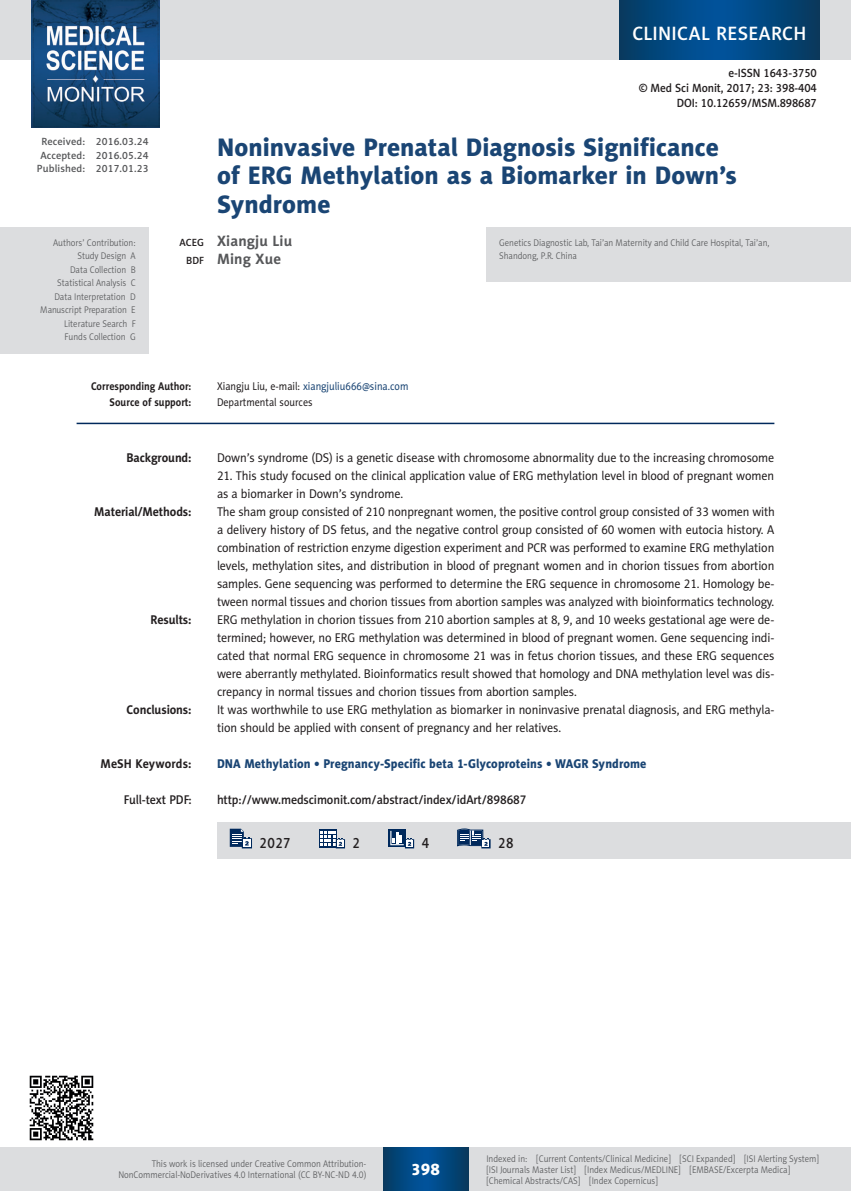
<style>
.page{position:relative;width:851px;height:1191px;background:#fff}
.page>*{position:absolute;margin:0;border:0;box-sizing:border-box;transform-origin:0 0}
.MSM_Tytul{font:25.5px/28.5px "Naomi Sans EFN Heavy";color:#1a4574}
.t1{font:19.5px "Naomi Sans EFN Medium";letter-spacing:.015em;color:#fff}
.t2{font:16.5px "Naomi Sans EFN Heavy";color:#fff}
.MSM_Autorzy{font:700 15px "Naomi Sans EFN";letter-spacing:.01em;color:#57585a}
.MSM_dane{font:15px "Naomi Sans EFN Medium";letter-spacing:.03em;color:#231f20;scale:.9 1}
.MSM_Summary_body{font:12.75px/18px "Naomi Sans EFN";letter-spacing:-.01em;color:#231f20;scale:.95 1}
.MSM_full_text_pdf{font:12.75px "Naomi Sans EFN Medium";letter-spacing:-.01em;color:#231f20;scale:.95 1}
.MSM_keywords{font:12.75px "Naomi Sans EFN Heavy";letter-spacing:.005em;color:#1a4574;scale:.95 1}
.MSM_Summary_body-2{font:700 12.75px "Naomi Sans EFN";letter-spacing:-.01em;color:#231f20;scale:.95 1}
.MSM_keywords-2{font:700 12.75px "Naomi Sans EFN";letter-spacing:.005em;color:#231f20;scale:.95 1}
.MSM_full_text_pdf-2{font:12px "Naomi Sans EFN Medium";letter-spacing:-.01em;color:#231f20;scale:.95 1}
.MSM_Adres{font:11.25px "Naomi Sans EFN";color:#1a4574;scale:.9 1}
.MSM_Adres-2{font:700 11.25px "Naomi Sans EFN";color:#231f20;scale:.9 1}
.MSM_Support{font:11.25px "Naomi Sans EFN";color:#231f20;scale:.9 1}
.MSM_Support-2{font:700 11.25px "Naomi Sans EFN";color:#231f20;scale:.9 1}
.t3{font:10.5px "Naomi Sans EFN Medium";letter-spacing:.01em;color:#57585a}
.MSM_pagina_sygnatura{font:9.75px/11.2px "Naomi Sans EFN Light";color:#57585a;scale:.9 1}
.MSM_Afiliacja{font:9.75px/13.5px "Naomi Sans EFN Light";color:#57585a;scale:.9 1}
.s1{font-family:"Naomi Sans EFN Medium";font-weight:400;font-size:10.5px;color:#231f20}
.s2{color:#231f20}
</style>
<div class="page">
<div style="left:217px;top:822px;width:633px;height:36px;background:#dcdddf"></div>
<svg style="left:230px;top:828px;width:22px;height:20px"></svg>
<div style="left:319px;top:829px;width:17px;height:18px;background:#00295c"></div>
<svg style="left:320px;top:830px;width:25px;height:18px"></svg>
<div style="left:388px;top:829px;width:18px;height:18px;background:#00295c"></div>
<svg style="left:390px;top:831px;width:24px;height:17px"></svg>
<svg style="left:457px;top:828px;width:33px;height:20px"></svg>
<hr style="left:77px;top:423px;width:697px;height:1px;background:#00295c">
<div style="left:0;top:228px;width:148px;height:126px;background:#dcdddf"></div>
<div style="left:486px;top:228px;width:364px;height:54px;background:#dcdddf"></div>
<img style="left:29px;top:1075px;width:65px;height:66px">
<hr style="left:850px;top:0;width:1px;height:60px;background:#dcdddf">
<div style="left:0;top:1148px;width:850px;height:43px;background:#dcdddf"></div>
<svg style="left:383px;top:1147px;width:85px;height:43px;background:#02477e"></svg>
<div style="left:0;top:0;width:850px;height:60px;background:#dcdddf"></div>
<svg style="left:619px;top:0;width:200px;height:60px;background:#02477e"></svg>
<img style="left:32px;top:0;width:127px;height:128px">
<h2 class="t1" style="left:632px;top:22px;width:175px">CLINICAL RESEARCH</h2>
<p class="t3" style="left:41px;top:136px;width:109px">Received: 2016.03.24</p>
<p class="t3" style="left:40px;top:149px;width:110px">Accepted: 2016.05.24</p>
<p class="t3" style="left:37px;top:163px;width:113px">Published: 2017.01.23</p>
<p class="MSM_pagina_sygnatura" style="left:53px;top:237px;width:93px">Authors’ Contribution:</p>
<p class="MSM_pagina_sygnatura" style="left:77px;top:250px;width:66px">Study Design A</p>
<p class="MSM_pagina_sygnatura" style="left:70px;top:264px;width:74px">Data Collection B</p>
<p class="MSM_pagina_sygnatura" style="left:57px;top:277px;width:89px">Statistical Analysis C</p>
<p class="MSM_pagina_sygnatura" style="left:54px;top:291px;width:92px">Data Interpretation D</p>
<p class="MSM_pagina_sygnatura" style="left:40px;top:304px;width:107px">Manuscript Preparation E</p>
<p class="MSM_pagina_sygnatura" style="left:64px;top:318px;width:81px">Literature Search F</p>
<p class="MSM_pagina_sygnatura" style="left:65px;top:331px;width:80px">Funds Collection G</p>
<p class="MSM_full_text_pdf-2" style="left:728px;top:66px;width:95px">e-ISSN 1643-3750</p>
<p class="MSM_full_text_pdf-2" style="left:638px;top:81px;width:189px">© Med Sci Monit, 2017; 23: 398-404</p>
<p class="MSM_full_text_pdf-2" style="left:676px;top:96px;width:149px">DOI: 10.12659/MSM.898687</p>
<p class="MSM_Tytul" style="left:217px;top:132px;width:521px">Noninvasive Prenatal Diagnosis Significance of ERG Methylation as a Biomarker in Down’s<br>Syndrome</p>
<p class="MSM_Autorzy" style="left:179px;top:232px;width:114px"><span class="s1">ACEG</span> Xiangju Liu</p>
<p class="MSM_Autorzy" style="left:186px;top:250px;width:97px"><span class="s1">BDF</span> Ming Xue</p>
<p class="MSM_Afiliacja" style="left:499px;top:236px;width:302px">Genetics Diagnostic Lab, Tai’an Maternity and Child Care Hospital, Tai’an,<br>Shandong, P.R. China</p>
<p class="MSM_Adres-2" style="left:91px;top:379px;width:113px">Corresponding Author:</p>
<p class="MSM_Adres" style="left:217px;top:379px;width:214px"><span class="s2">Xiangju Liu, e-mail:</span> xiangjuliu666@sina.com</p>
<p class="MSM_Support-2" style="left:110px;top:395px;width:92px">Source of support:</p>
<p class="MSM_Support" style="left:217px;top:395px;width:108px">Departmental sources</p>
<p class="MSM_Summary_body-2" style="left:126px;top:450px;width:70px">Background:</p>
<p class="MSM_Summary_body" style="left:217px;top:449px;width:588px">Down’s syndrome (DS) is a genetic disease with chromosome abnormality due to the increasing chromosome</p>
<p class="MSM_Summary_body" style="left:217px;top:467px;width:588px">21. This study focused on the clinical application value of ERG methylation level in blood of pregnant women as a biomarker in Down’s syndrome.</p>
<p class="MSM_Summary_body-2" style="left:94px;top:504px;width:104px">Material/Methods:</p>
<p class="MSM_Summary_body" style="left:217px;top:503px;width:588px;text-align:justify">The sham group consisted of 210 nonpregnant women, the positive control group consisted of 33 women with a delivery history of DS fetus, and the negative control group consisted of 60 women with eutocia history. A combination of restriction enzyme digestion experiment and PCR was performed to examine ERG methylation levels, methylation sites, and distribution in blood of pregnant women and in chorion tissues from abortion samples. Gene sequencing was performed to determine the ERG sequence in chromosome 21. Homology be&shy;tween normal tissues and chorion tissues from abortion samples was analyzed with bioinformatics technology.</p>
<p class="MSM_Summary_body-2" style="left:150px;top:612px;width:45px">Results:</p>
<p class="MSM_Summary_body" style="left:217px;top:611px;width:588px;text-align:justify">ERG methylation in chorion tissues from 210 abortion samples at 8, 9, and 10 weeks gestational age were de&shy;termined; however, no ERG methylation was determined in blood of pregnant women. Gene sequencing indi&shy;cated that normal ERG sequence in chromosome 21 was in fetus chorion tissues, and these ERG sequences were aberrantly methylated. Bioinformatics result showed that homology and DNA methylation level was dis&shy;crepancy in normal tissues and chorion tissues from abortion samples.</p>
<p class="MSM_Summary_body-2" style="left:127px;top:702px;width:70px">Conclusions:</p>
<p class="MSM_Summary_body" style="left:217px;top:701px;width:588px">It was worthwhile to use ERG methylation as biomarker in noninvasive prenatal diagnosis, and ERG methyla&shy;tion should be applied with consent of pregnancy and her relatives.</p>
<p class="MSM_keywords-2" style="left:100px;top:756px;width:97px">MeSH Keywords:</p>
<p class="MSM_keywords" style="left:217px;top:756px;width:453px">DNA Methylation • Pregnancy-Specific beta 1-Glycoproteins • WAGR Syndrome</p>
<p class="MSM_full_text_pdf" style="left:124px;top:792px;width:73px">Full-text PDF:</p>
<p class="MSM_full_text_pdf" style="left:217px;top:792px;width:327px">http://www.medscimonit.com/abstract/index/idArt/898687</p>
<p class="MSM_dane" style="left:259px;top:834px;width:36px">2027</p>
<p class="MSM_dane" style="left:352px;top:834px;width:10px">2</p>
<p class="MSM_dane" style="left:421px;top:834px;width:10px">4</p>
<p class="MSM_dane" style="left:498px;top:834px;width:19px">28</p>
<p class="MSM_pagina_sygnatura" style="left:118px;top:1158px;width:277px;text-align:right">This work is licensed under Creative Common Attribution-<br>NonCommercial-NoDerivatives 4.0 International (CC BY-NC-ND 4.0)</p>
<p class="t2" style="left:411px;top:1159px;width:30px">398</p>
<p class="MSM_pagina_sygnatura" style="left:486px;top:1152px;width:371px">Indexed in: [Current Contents/Clinical Medicine] [SCI Expanded] [ISI Alerting System] [ISI Journals Master List] [Index Medicus/MEDLINE] [EMBASE/Excerpta Medica] [Chemical Abstracts/CAS] [Index Copernicus]</p>
</div>
